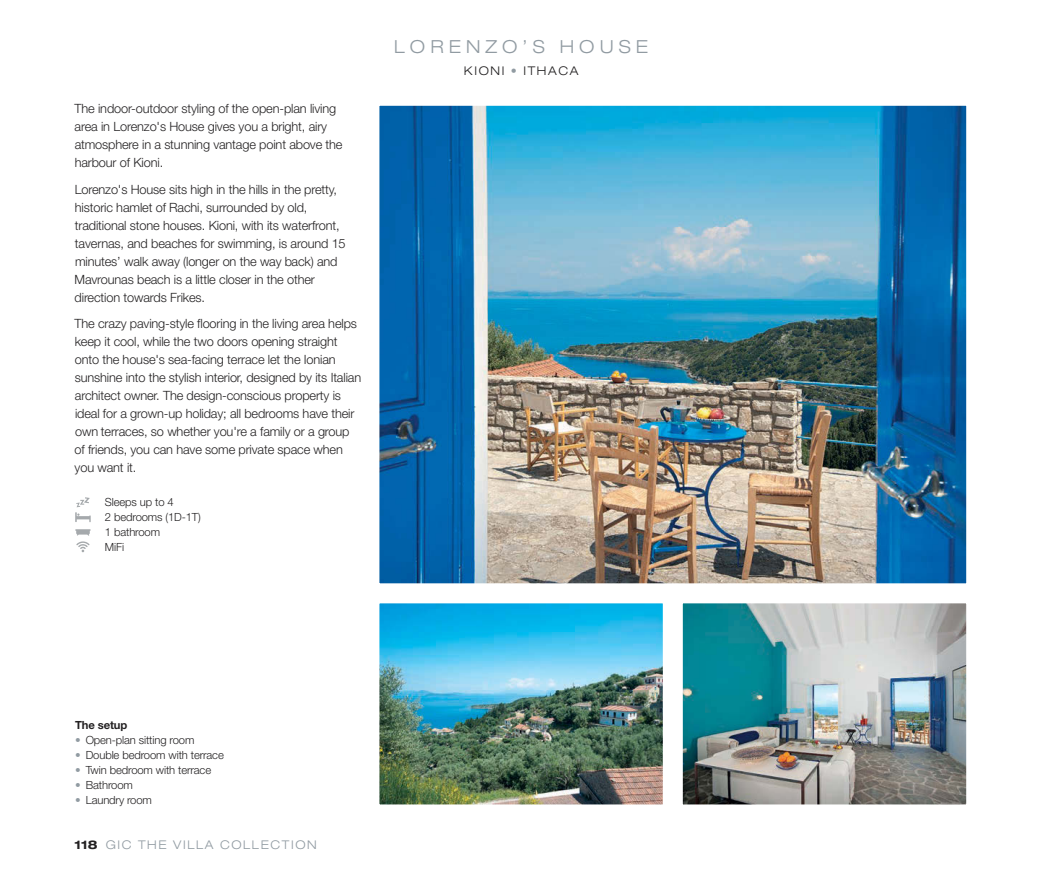
<style>
.page{position:relative;width:1038px;height:889px;background:#fff}
.page>*{position:absolute;margin:0;border:0;box-sizing:border-box;transform-origin:0 0}
.t1{font:300 expanded 18px "Helvetica Neue LT";letter-spacing:.28em;color:#919ba2}
.t2{font:300 12.75px/18px "Helvetica Neue LT";letter-spacing:-.01em;color:#232122}
.t3{font:300 expanded 12px "Helvetica Neue LT";letter-spacing:.135em;color:#919ba2}
.t4{font:300 expanded 12px "Helvetica Neue LT";letter-spacing:.135em;color:#232122}
.t5{font:300 11.25px/15px "Helvetica Neue LT";letter-spacing:-.01em;color:#232122}
.t6{font:700 11.25px "Helvetica Neue LT";letter-spacing:-.01em;color:#232122}
.s1{color:#919ba2}
.s2{font-weight:700;color:#232122}
</style>
<div class="page">
<img style="left:381px;top:107px;width:583px;height:475px">
<div style="left:378px;top:104px;width:589px;height:481px;border:2px solid #fff"></div>
<img style="left:381px;top:605px;width:280px;height:198px">
<div style="left:378px;top:602px;width:286px;height:204px;border:2px solid #fff"></div>
<img style="left:684px;top:605px;width:280px;height:198px">
<div style="left:681px;top:602px;width:286px;height:204px;border:2px solid #fff"></div>
<svg style="left:75px;top:529px;width:16px;height:23px"></svg>
<svg style="left:75px;top:497px;width:16px;height:25px"></svg>
<p class="t2" style="left:75px;top:101px;width:269px">The indoor-outdoor styling of the open-plan living area in Lorenzo's House gives you a bright, airy atmosphere in a stunning vantage point above the harbour of Kioni.</p>
<p class="t2" style="left:75px;top:182px;width:273px">Lorenzo's House sits high in the hills in the pretty, historic hamlet of Rachi, surrounded by old, traditional stone houses. Kioni, with its waterfront, tavernas, and beaches for swimming, is around 15 minutes’ walk away (longer on the way back) and Mavrounas beach is a little closer in the other direction towards Frikes.</p>
<p class="t2" style="left:75px;top:316px;width:288px">The crazy paving-style flooring in the living area helps keep it cool, while the two doors opening straight onto the house's sea-facing terrace let the Ionian sunshine into the stylish interior, designed by its Italian architect owner. The design-conscious property is ideal for a grown-up holiday; all bedrooms have their own terraces, so whether you're a family or a group of friends, you can have some private space when you want it.</p>
<p class="t5" style="left:105px;top:496px;width:97px">Sleeps up to 4<br>2 bedrooms (1D-1T)<br>1 bathroom<br>MiFi</p>
<h1 class="t1" style="left:394px;top:41px;width:255px">LORENZO’S HOUSE</h1>
<p class="t4" style="left:464px;top:66px;width:116px">KIONI <span class="s1">•</span> ITHACA</p>
<p class="t6" style="left:75px;top:721px;width:54px">The setup</p>
<p class="t5" style="left:75px;top:733px;width:121px"><span class="s1">•</span> Open-plan sitting room</p>
<p class="t5" style="left:75px;top:748px;width:150px"><span class="s1">•</span> Double bedroom with terrace</p>
<p class="t5" style="left:75px;top:763px;width:137px"><span class="s1">•</span> Twin bedroom with terrace</p>
<p class="t5" style="left:75px;top:778px;width:59px"><span class="s1">•</span> Bathroom</p>
<p class="t5" style="left:75px;top:793px;width:78px"><span class="s1">•</span> Laundry room</p>
<p class="t3" style="left:75px;top:840px;width:244px"><span class="s2">118</span> GIC THE VILLA COLLECTION</p>
</div>
